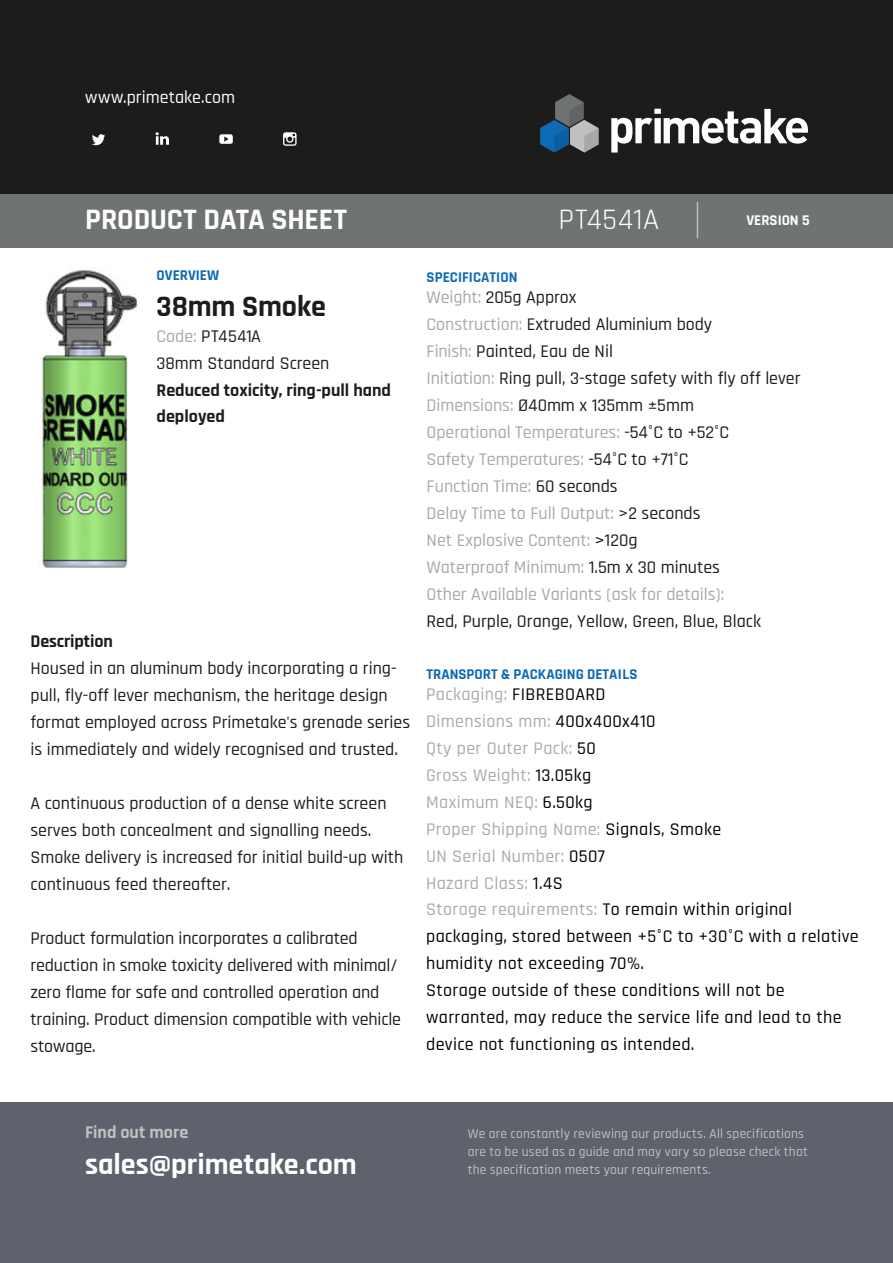
<style>
.page{position:relative;width:893px;height:1263px;background:#fff}
.page>*{position:absolute;margin:0;border:0;box-sizing:border-box;transform-origin:0 0}
.t1{font:700 30px "Rajdhani";letter-spacing:-.005em;color:#fff}
.t2{font:700 30px "Rajdhani";letter-spacing:-.005em;color:#1c1c1a}
.t3{font:30px "Rajdhani";letter-spacing:.02em;color:#fff}
.t4{font:500 18px/27px "Rajdhani";color:#1c1c1a}
.t5{font:500 18px/26.8px "Rajdhani";letter-spacing:.02em;color:#000}
.t6{font:500 18px/27px "Rajdhani";color:#a8a8ab}
.t7{font:700 18px/26.5px "Rajdhani";color:#1c1c1a}
.t8{font:500 18px "Rajdhani";letter-spacing:.005em;color:#fff}
.t9{font:700 18px "Rajdhani";color:#bfc1c1}
.t10{font:700 15px "Rajdhani";color:#0e6ab5}
.t11{font:700 15px "Rajdhani";color:#fff}
.t12{font:500 13.5px/18px "Rajdhani";letter-spacing:.015em;color:#bfc1c1}
.s1{font-style:inherit}
.s2{color:#a8a8ab}
.s3{color:#1c1c1a}
.s4{color:#000}
.s5{color:#aaa}
</style>
<div class="page">
<div style="left:0;top:193px;width:893px;height:54px;background:#707373"></div>
<hr style="left:697px;top:202px;width:1px;height:36px;background:#bfc1c1">
<div style="left:0;top:0;width:893px;height:193px;background:#1c1c1a"></div>
<svg style="left:92px;top:134px;width:13px;height:11px"></svg>
<svg style="left:219px;top:134px;width:14px;height:10px"></svg>
<svg style="left:283px;top:132px;width:14px;height:14px"></svg>
<svg style="left:156px;top:132px;width:13px;height:13px"></svg>
<svg style="left:540px;top:94px;width:58px;height:59px"></svg>
<svg style="left:611px;top:109px;width:197px;height:44px"></svg>
<div style="left:0;top:1102px;width:893px;height:161px;background:#5f626c"></div>
<img style="left:39px;top:270px;width:99px;height:299px">
<p class="t8" style="left:85px;top:90px;width:151px">www.primetake.com</p>
<h1 class="t1" style="left:85px;top:201px;width:264px">PRODUCT DATA SHEET</h1>
<p class="t11" style="left:746px;top:211px;width:65px">VERSION <span class="s1">5</span></p>
<h1 class="t3" style="left:559px;top:201px;width:102px">PT4541A</h1>
<p class="t10" style="left:157px;top:266px;width:64px">OVERVIEW</p>
<h1 class="t2" style="left:157px;top:288px;width:171px">38mm Smoke</h1>
<p class="t4" style="left:157px;top:324px;width:174px;line-height:26.5px"><span class="s2">Code:</span> PT4541A<br>38mm Standard Screen</p>
<p class="t7" style="left:157px;top:377px;width:236px">Reduced toxicity, ring-pull hand deployed</p>
<p class="t7" style="left:31px;top:628px;width:84px">Description</p>
<p class="t4" style="left:31px;top:655px;width:381px">Housed in an aluminum body incorporating a ring&shy;pull, fly-off lever mechanism, the heritage design format employed across Primetake's grenade series is immediately and widely recognised and trusted.</p>
<p class="t4" style="left:31px;top:790px;width:374px">A continuous production of a dense white screen serves both concealment and signalling needs.<br>Smoke delivery is increased for initial build-up with continuous feed thereafter.</p>
<p class="t4" style="left:31px;top:925px;width:372px">Product formulation incorporates a calibrated reduction in smoke toxicity delivered with minimal/ zero flame for safe and controlled operation and training. Product dimension compatible with vehicle stowage.</p>
<p class="t10" style="left:427px;top:268px;width:92px">SPECIFICATION</p>
<p class="t6" style="left:427px;top:285px;width:375px">Weight: <span class="s3">205g Approx<br></span>Construction: <span class="s3">Extruded Aluminium body<br></span>Finish: <span class="s3">Painted, Eau de Nil<br></span>Initiation: <span class="s3">Ring pull, 3-stage safety with fly off lever </span>Dimensions: <span class="s3">Ø40mm x 135mm ±5mm<br></span>Operational Temperatures: <span class="s3">-54°C to +52°C<br></span>Safety Temperatures: <span class="s3">-54°C to +71°C<br></span>Function Time: <span class="s3">60 seconds<br></span>Delay Time to Full Output: <span class="s3">&gt;2 seconds<br></span>Net Explosive Content: <span class="s4">&gt;</span><span class="s3">120g<br></span>Waterproof Minimum: <span class="s3">1.5m x 30 minutes<br></span>Other Available Variants (ask for details):</p>
<p class="t4" style="left:427px;top:609px;width:336px">Red, Purple, Orange, Yellow, Green, Blue, Black</p>
<p class="t10" style="left:427px;top:665px;width:212px">TRANSPORT &amp; PACKAGING DETAILS</p>
<p class="t5" style="left:426px;top:682px;width:434px"><span class="s5">Packaging:</span> FIBREBOARD<br><span class="s5">Dimensions mm:</span> 400x400x410<br><span class="s5">Qty per Outer Pack:</span> 50<br><span class="s5">Gross Weight:</span> 13.05kg<br><span class="s5">Maximum NEQ:</span> 6.50kg<br><span class="s5">Proper Shipping Name:</span> Signals, Smoke<br><span class="s5">UN Serial Number:</span> 0507<br><span class="s5">Hazard Class:</span> 1.4S<br><span class="s5">Storage requirements:</span> To remain within original packaging, stored between +5°C to +30°C with a relative humidity not exceeding 70%.<br>Storage outside of these conditions will not be warranted, may reduce the service life and lead to the device not functioning as intended.</p>
<p class="t9" style="left:85px;top:1121px;width:105px">Find out more</p>
<p class="t12" style="left:468px;top:1125px;width:342px">We are constantly reviewing our products. All specifications are to be used as a guide and may vary so please check that</p>
<h1 class="t1" style="left:85px;top:1146px;width:273px">sales@primetake.com</h1>
<p class="t12" style="left:468px;top:1161px;width:245px">the specification meets your requirements.</p>
</div>
